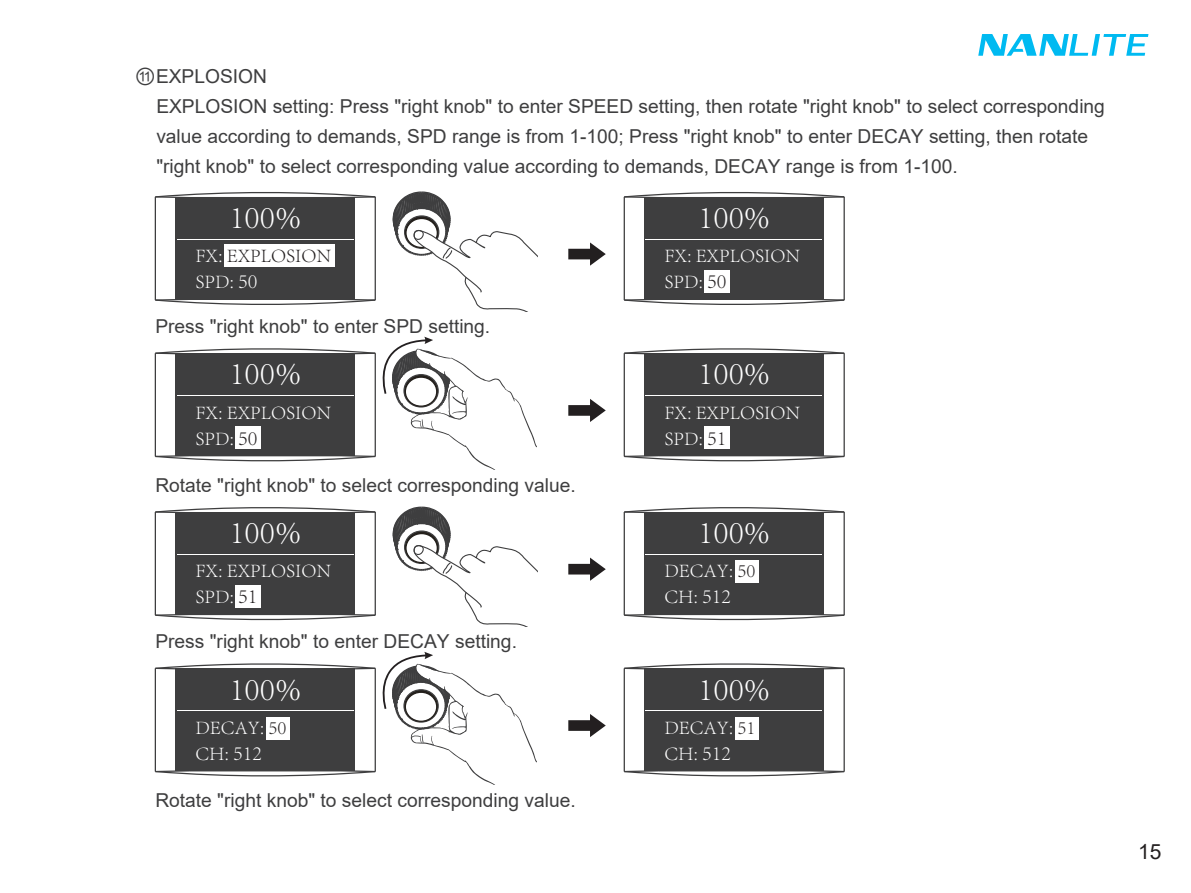
<style>
.page{position:relative;width:1191px;height:893px;background:#fff}
.page>*{position:absolute;margin:0;border:0;box-sizing:border-box;transform-origin:0 0}
.t1{font:300 33px "Adobe Song Std";color:#fff}
.t2{font:21px "Arial";color:#231f20}
.t3{font:300 19.5px "Adobe Song Std";color:#fff}
.t4{font:300 19.5px "Adobe Song Std";color:#231f20}
.t5{font:19.2px/30px "Arial";color:#3e3e3f}
.s1{font-family:"Arial Unicode MS";font-size:21px}
.s2{color:#fff}
.s3{font-size:21px}
.s4{font-size:21px;color:#231f20}
.s5{color:#231f20}
</style>
<div class="page">
<svg style="left:978px;top:34px;width:170px;height:22px"></svg>
<hr style="left:155px;top:197px;width:1px;height:103px;background:#3e3e3f">
<hr style="left:374px;top:197px;width:2px;height:103px;background:#3e3e3f">
<svg style="left:154px;top:192px;width:222px;height:7px"></svg>
<svg style="left:154px;top:299px;width:222px;height:6px"></svg>
<div style="left:176px;top:197px;width:179px;height:103px;background:#3e3e3f"></div>
<hr style="left:177px;top:239px;width:176px;height:1px;background:#fff">
<div style="left:224px;top:245px;width:110px;height:22px;background:#fff"></div>
<svg style="left:568px;top:242px;width:38px;height:24px"></svg>
<svg style="left:568px;top:399px;width:38px;height:23px"></svg>
<svg style="left:392px;top:191px;width:146px;height:120px"></svg>
<svg style="left:568px;top:558px;width:38px;height:23px"></svg>
<svg style="left:568px;top:714px;width:38px;height:23px"></svg>
<svg style="left:392px;top:506px;width:146px;height:120px"></svg>
<hr style="left:623px;top:197px;width:2px;height:103px;background:#3e3e3f">
<hr style="left:843px;top:197px;width:2px;height:103px;background:#3e3e3f">
<svg style="left:623px;top:192px;width:222px;height:7px"></svg>
<svg style="left:623px;top:299px;width:222px;height:6px"></svg>
<div style="left:644px;top:197px;width:179px;height:103px;background:#3e3e3f"></div>
<hr style="left:646px;top:239px;width:176px;height:1px;background:#fff">
<div style="left:704px;top:270px;width:26px;height:23px;background:#fff"></div>
<svg style="left:154px;top:337px;width:383px;height:133px"></svg>
<div style="left:176px;top:354px;width:179px;height:102px;background:#3e3e3f"></div>
<hr style="left:177px;top:395px;width:176px;height:1px;background:#fff">
<div style="left:235px;top:427px;width:26px;height:22px;background:#fff"></div>
<hr style="left:623px;top:353px;width:2px;height:103px;background:#3e3e3f">
<hr style="left:843px;top:353px;width:2px;height:103px;background:#3e3e3f">
<svg style="left:623px;top:348px;width:222px;height:7px"></svg>
<svg style="left:623px;top:455px;width:222px;height:7px"></svg>
<div style="left:644px;top:354px;width:179px;height:102px;background:#3e3e3f"></div>
<hr style="left:646px;top:395px;width:176px;height:1px;background:#fff">
<div style="left:704px;top:427px;width:26px;height:22px;background:#fff"></div>
<hr style="left:155px;top:512px;width:1px;height:103px;background:#3e3e3f">
<hr style="left:374px;top:512px;width:2px;height:103px;background:#3e3e3f">
<svg style="left:154px;top:507px;width:222px;height:7px"></svg>
<svg style="left:154px;top:614px;width:222px;height:7px"></svg>
<div style="left:176px;top:513px;width:179px;height:102px;background:#3e3e3f"></div>
<hr style="left:177px;top:554px;width:176px;height:1px;background:#fff">
<div style="left:235px;top:585px;width:26px;height:23px;background:#fff"></div>
<hr style="left:623px;top:512px;width:2px;height:103px;background:#3e3e3f">
<hr style="left:843px;top:512px;width:2px;height:103px;background:#3e3e3f">
<svg style="left:623px;top:507px;width:222px;height:7px"></svg>
<svg style="left:623px;top:614px;width:222px;height:7px"></svg>
<div style="left:644px;top:513px;width:179px;height:102px;background:#3e3e3f"></div>
<hr style="left:646px;top:554px;width:176px;height:1px;background:#fff">
<div style="left:734px;top:560px;width:24px;height:23px;background:#fff"></div>
<svg style="left:154px;top:652px;width:383px;height:133px"></svg>
<div style="left:176px;top:669px;width:179px;height:102px;background:#3e3e3f"></div>
<hr style="left:177px;top:710px;width:176px;height:1px;background:#fff">
<div style="left:266px;top:717px;width:23px;height:22px;background:#fff"></div>
<hr style="left:623px;top:668px;width:2px;height:103px;background:#3e3e3f">
<hr style="left:843px;top:668px;width:2px;height:103px;background:#3e3e3f">
<svg style="left:623px;top:663px;width:222px;height:7px"></svg>
<svg style="left:623px;top:770px;width:222px;height:7px"></svg>
<div style="left:644px;top:669px;width:179px;height:102px;background:#3e3e3f"></div>
<hr style="left:646px;top:710px;width:176px;height:1px;background:#fff">
<div style="left:734px;top:717px;width:24px;height:22px;background:#fff"></div>
<p class="t5" style="left:156px;top:62px;width:950px;text-indent:-21px"><span class="s1">⑪</span>EXPLOSION<br>EXPLOSION setting: Press "right knob" to enter SPEED setting, then rotate "right knob" to select corresponding value according to demands, SPD range is from 1-100; Press "right knob" to enter DECAY setting, then rotate "right knob" to select corresponding value according to demands, DECAY range is from 1-100.</p>
<h1 class="t1" style="left:229px;top:198px;width:73px">100%</h1>
<h1 class="t1" style="left:698px;top:198px;width:73px">100%</h1>
<p class="t4" style="left:195px;top:245px;width:137px"><span class="s2">FX:</span> EXPLOSION</p>
<p class="t3" style="left:664px;top:245px;width:137px">FX: EXPLOSION</p>
<p class="t3" style="left:195px;top:270px;width:64px">SPD: <span class="s3">50</span></p>
<p class="t3" style="left:664px;top:270px;width:64px">SPD: <span class="s4">50</span></p>
<p class="t5" style="left:155px;top:311px;width:336px">Press "right knob" to enter SPD setting.</p>
<h1 class="t1" style="left:229px;top:355px;width:73px">100%</h1>
<h1 class="t1" style="left:698px;top:355px;width:73px">100%</h1>
<p class="t3" style="left:195px;top:401px;width:137px">FX: EXPLOSION</p>
<p class="t3" style="left:664px;top:401px;width:137px">FX: EXPLOSION</p>
<p class="t3" style="left:195px;top:427px;width:64px">SPD: <span class="s4">50</span></p>
<p class="t3" style="left:664px;top:427px;width:64px">SPD: <span class="s4">51</span></p>
<p class="t5" style="left:155px;top:470px;width:422px">Rotate "right knob" to select corresponding value.</p>
<h1 class="t1" style="left:229px;top:513px;width:73px">100%</h1>
<h1 class="t1" style="left:698px;top:513px;width:73px">100%</h1>
<p class="t3" style="left:195px;top:560px;width:137px">FX: EXPLOSION</p>
<p class="t3" style="left:664px;top:560px;width:92px">DECAY: <span class="s5">50</span></p>
<p class="t3" style="left:195px;top:586px;width:64px">SPD: <span class="s4">51</span></p>
<p class="t3" style="left:664px;top:586px;width:68px">CH: <span class="s3">512</span></p>
<p class="t5" style="left:155px;top:626px;width:363px">Press "right knob" to enter DECAY setting.</p>
<h1 class="t1" style="left:229px;top:670px;width:73px">100%</h1>
<p class="t3" style="left:195px;top:716px;width:92px">DECAY: <span class="s5">50</span></p>
<p class="t3" style="left:195px;top:742px;width:68px">CH: <span class="s3">512</span></p>
<p class="t5" style="left:155px;top:785px;width:422px">Rotate "right knob" to select corresponding value.</p>
<h1 class="t1" style="left:698px;top:670px;width:73px">100%</h1>
<p class="t3" style="left:664px;top:716px;width:92px">DECAY: <span class="s5">51</span></p>
<p class="t3" style="left:664px;top:742px;width:68px">CH: <span class="s3">512</span></p>
<p class="t2" style="left:1138px;top:837px;width:25px">15</p>
</div>
